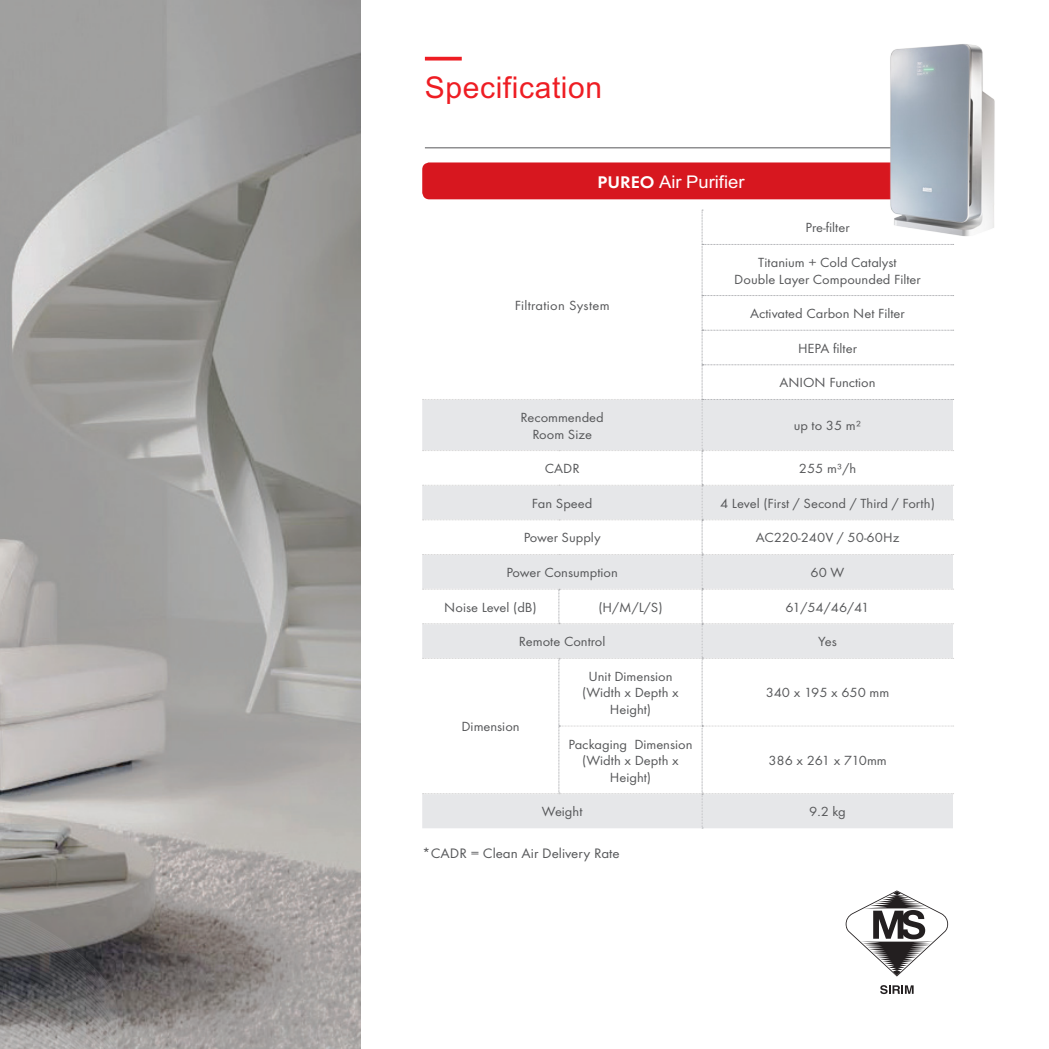
<style>
.page{position:relative;width:1049px;height:1049px;background:#fff}
.page>*{position:absolute;margin:0;border:0;box-sizing:border-box;transform-origin:0 0}
.t1{font:30px "Akshar Unicode";letter-spacing:.02em;color:#ee1d23}
.t2{font:17.5px "Akshar Unicode";color:#fff;scale:1.05 1}
.t3{font:14.25px "Futura T";color:#57585a;scale:1.05 1}
.t4{font:13.75px/16.5px "Futura T";color:#57585a;text-align:center;scale:1.05 1}
.t5{font:13.75px "Futura T";letter-spacing:.02em;color:#57585a;scale:1.05 1}
.s1{font-family:"Futura T";font-weight:600}
</style>
<div class="page">
<svg style="left:422px;top:210px;width:532px;height:618px"></svg>
<img style="left:267px;top:0;width:93px;height:1049px">
<hr style="left:425px;top:147px;width:513px;height:1px;background:#57585a">
<div style="left:422px;top:162px;width:499px;height:37px;background:#d7171f;border-radius:7px"></div>
<img style="left:879px;top:44px;width:116px;height:200px">
<img style="left:0;top:0;width:267px;height:1049px">
<svg style="left:425px;top:57px;width:37px;height:4px"></svg>
<svg style="left:880px;top:985px;width:33px;height:9px"></svg>
<svg style="left:846px;top:890px;width:102px;height:86px"></svg>
<p class="t1" style="left:425px;top:62px;width:179px">Specification</p>
<p class="t2" style="left:598px;top:167px;width:141px"><span class="s1">PUREO</span> Air Purifier</p>
<p class="t5" style="left:515px;top:297px;width:92px">Filtration System</p>
<p class="t4" style="left:520px;top:409px;width:81px">Recommended</p>
<p class="t4" style="left:532px;top:426px;width:58px">Room Size</p>
<p class="t4" style="left:805px;top:219px;width:44px">Pre-filter</p>
<p class="t4" style="left:758px;top:254px;width:133px">Titanium + Cold Catalyst</p>
<p class="t4" style="left:734px;top:271px;width:179px">Double Layer Compounded Filter</p>
<p class="t4" style="left:750px;top:305px;width:149px">Activated Carbon Net Filter</p>
<p class="t4" style="left:798px;top:340px;width:58px">HEPA filter</p>
<p class="t4" style="left:779px;top:374px;width:93px">ANION Function</p>
<p class="t4" style="left:794px;top:417px;width:66px">up to 35 m²</p>
<p class="t4" style="left:545px;top:460px;width:35px">CADR</p>
<p class="t4" style="left:799px;top:460px;width:56px">255 m³/h</p>
<p class="t4" style="left:532px;top:495px;width:59px">Fan Speed</p>
<p class="t4" style="left:720px;top:495px;width:206px">4 Level (First / Second / Third / Forth)</p>
<p class="t4" style="left:524px;top:529px;width:75px">Power Supply</p>
<p class="t4" style="left:756px;top:529px;width:138px">AC220-240V / 50-60Hz</p>
<p class="t4" style="left:506px;top:564px;width:108px">Power Consumption</p>
<p class="t4" style="left:810px;top:564px;width:34px">60 W</p>
<p class="t4" style="left:444px;top:599px;width:90px">Noise Level (dB)</p>
<p class="t4" style="left:598px;top:599px;width:63px">(H/M/L/S)</p>
<p class="t4" style="left:785px;top:599px;width:81px">61/54/46/41</p>
<p class="t4" style="left:519px;top:633px;width:84px">Remote Control</p>
<p class="t4" style="left:818px;top:633px;width:19px">Yes</p>
<p class="t4" style="left:461px;top:718px;width:57px">Dimension</p>
<p class="t4" style="left:582px;top:668px;width:93px">Unit Dimension (Width x Depth x<br>Height)</p>
<p class="t4" style="left:568px;top:736px;width:120px">Packaging Dimension (Width x Depth x<br>Height)</p>
<p class="t4" style="left:766px;top:684px;width:119px">340 x 195 x 650 mm</p>
<p class="t4" style="left:768px;top:752px;width:114px">386 x 261 x 710mm</p>
<p class="t4" style="left:542px;top:803px;width:40px">Weight</p>
<p class="t4" style="left:809px;top:803px;width:36px">9.2 kg</p>
<p class="t3" style="left:422px;top:845px;width:190px">*CADR = Clean Air Delivery Rate</p>
</div>
